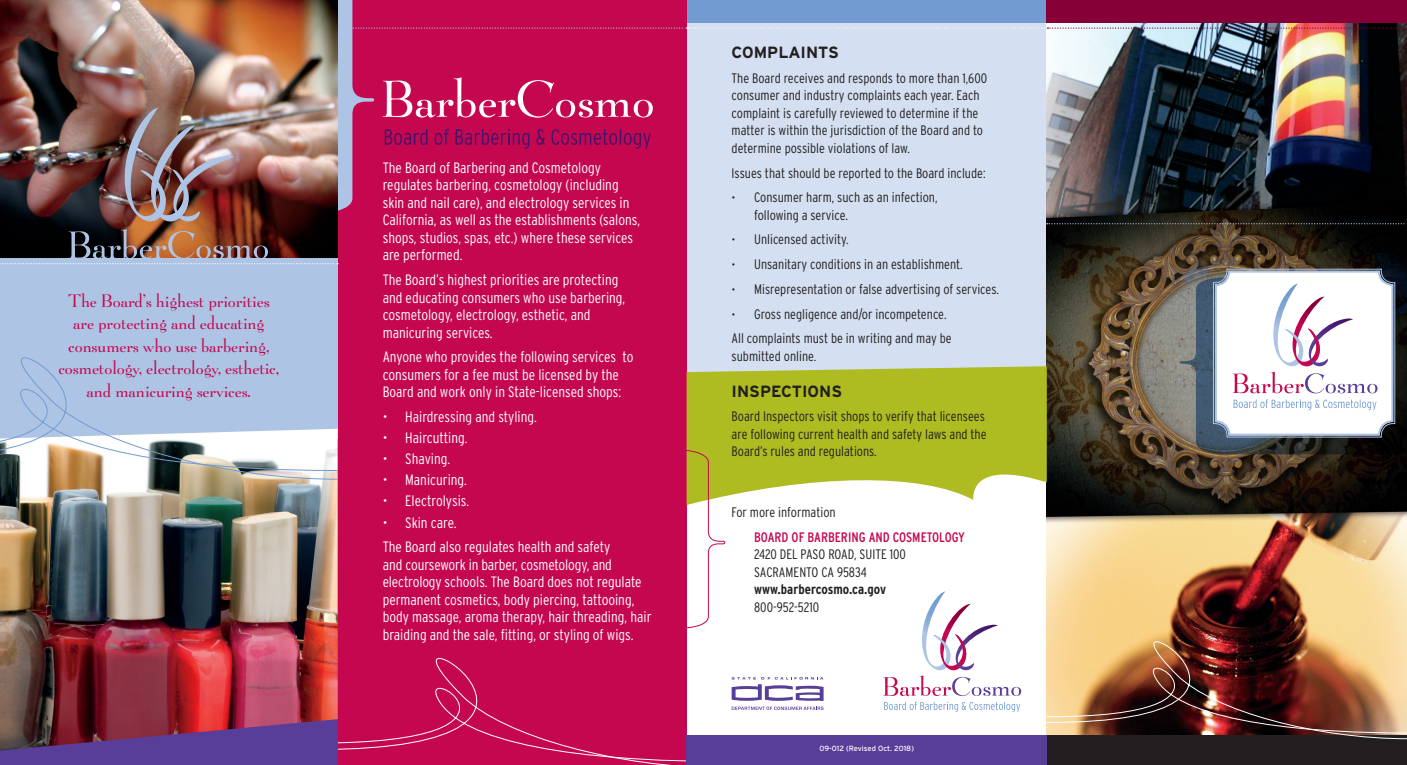
<style>
.page{position:relative;width:1407px;height:765px;background:#fff}
.page>*{position:absolute;margin:0;border:0;box-sizing:border-box;transform-origin:0 0}
.t1{font:17.5px/22.5px "Belucian";color:#c50750;text-align:center}
.t2{font:700 16.25px "Interstate";color:#231f20}
.t3{font:300 condensed 15px/17.5px "Interstate";color:#fff}
.t4{font:300 condensed 13.75px/17.5px "Interstate";color:#231f20}
.t5{font:condensed 13.75px/24.8px "Interstate";color:#c50750}
.t6{font:7.5px "Interstate";color:#fff}
.s1{font-size:12.5px}
.s2{font-weight:300;color:#231f20}
.s3{font-weight:700}
</style>
<div class="page">
<svg style="left:338px;top:734px;width:349px;height:31px;background:#c71358"></svg>
<img style="left:0;top:734px;width:338px;height:17px">
<div style="left:1046px;top:735px;width:360px;height:30px;background:#231f20"></div>
<svg style="left:1046px;top:734px;width:360px;height:5px"></svg>
<div style="left:686px;top:735px;width:360px;height:30px;background:#593e99"></div>
<img style="left:0;top:0;width:1406px;height:734px">
<p class="t1" style="left:58px;top:289px;width:222px">The Board’s highest priorities are protecting and educating consumers who use barbering, cosmetology, electrology, esthetic, and manicuring services.</p>
<p class="t3" style="left:382px;top:159px;width:259px">The Board of Barbering and Cosmetology regulates barbering, cosmetology (including skin and nail care), and electrology services in California, as well as the establishments (salons, shops, studios, spas, etc.) where these services are performed.</p>
<p class="t3" style="left:382px;top:271px;width:244px">The Board’s highest priorities are protecting and educating consumers who use barbering, cosmetology, electrology, esthetic, and manicuring services.</p>
<p class="t3" style="left:382px;top:348px;width:252px">Anyone who provides the following services to consumers for a fee must be licensed by the<br>Board and work only in State-licensed shops:</p>
<p class="t3" style="left:382px;top:408px;width:156px">• Hairdressing and styling.</p>
<p class="t3" style="left:382px;top:429px;width:86px">• Haircutting.</p>
<p class="t3" style="left:382px;top:450px;width:69px">• Shaving.</p>
<p class="t3" style="left:382px;top:471px;width:86px">• Manicuring.</p>
<p class="t3" style="left:382px;top:492px;width:88px">• Electrolysis.</p>
<p class="t3" style="left:382px;top:513px;width:75px">• Skin care.</p>
<p class="t3" style="left:382px;top:538px;width:270px">The Board also regulates health and safety<br>and coursework in barber, cosmetology, and electrology schools. The Board does not regulate permanent cosmetics, body piercing, tattooing, body massage, aroma therapy, hair threading, hair braiding and the sale, ftting, or styling of wigs.</p>
<h1 class="t2" style="left:731px;top:43px;width:109px">COMPLAINTS</h1>
<p class="t4" style="left:731px;top:69px;width:257px">The Board receives and responds to more than 1,600 consumer and industry complaints each year. Each complaint is carefully reviewed to determine if the matter is within the jurisdiction of the Board and to determine possible violations of law.</p>
<p class="t4" style="left:731px;top:164px;width:255px">Issues that should be reported to the Board include:</p>
<p class="t4" style="left:754px;top:189px;width:185px;text-indent:-22px"><span class="s1">•</span> Consumer harm, such as an infection, following a service.</p>
<p class="t4" style="left:731px;top:231px;width:118px"><span class="s1">•</span> Unlicensed activity.</p>
<p class="t4" style="left:731px;top:255px;width:233px"><span class="s1">•</span> Unsanitary conditions in an establishment.</p>
<p class="t4" style="left:731px;top:280px;width:269px"><span class="s1">•</span> Misrepresentation or false advertising of services.</p>
<p class="t4" style="left:731px;top:301px;width:221px;line-height:24.8px"><span class="s1">•</span> Gross negligence and/or incompetence.<br>All complaints must be in writing and may be</p>
<p class="t4" style="left:731px;top:347px;width:86px">submitted online.</p>
<p class="t2" style="left:731px;top:382px;width:112px">INSPECTIONS</p>
<p class="t4" style="left:731px;top:408px;width:256px">Board Inspectors visit shops to verify that licensees are following current health and safety laws and the<br>Board’s rules and regulations.</p>
<p class="t5" style="left:754px;top:500px;width:212px;text-indent:-22px"><span class="s2">For more information<br></span>BOARD OF BARBERING AND COSMETOLOGY</p>
<p class="t4" style="left:754px;top:546px;width:153px">2420 DEL PASO ROAD, SUITE 100<br>SACRAMENTO CA 95834 <span class="s3">www.barbercosmo.ca.gov<br></span>800-952-5210</p>
<p class="t6" style="left:819px;top:744px;width:96px">09-012 (Revised Oct. 2018)</p>
</div>
